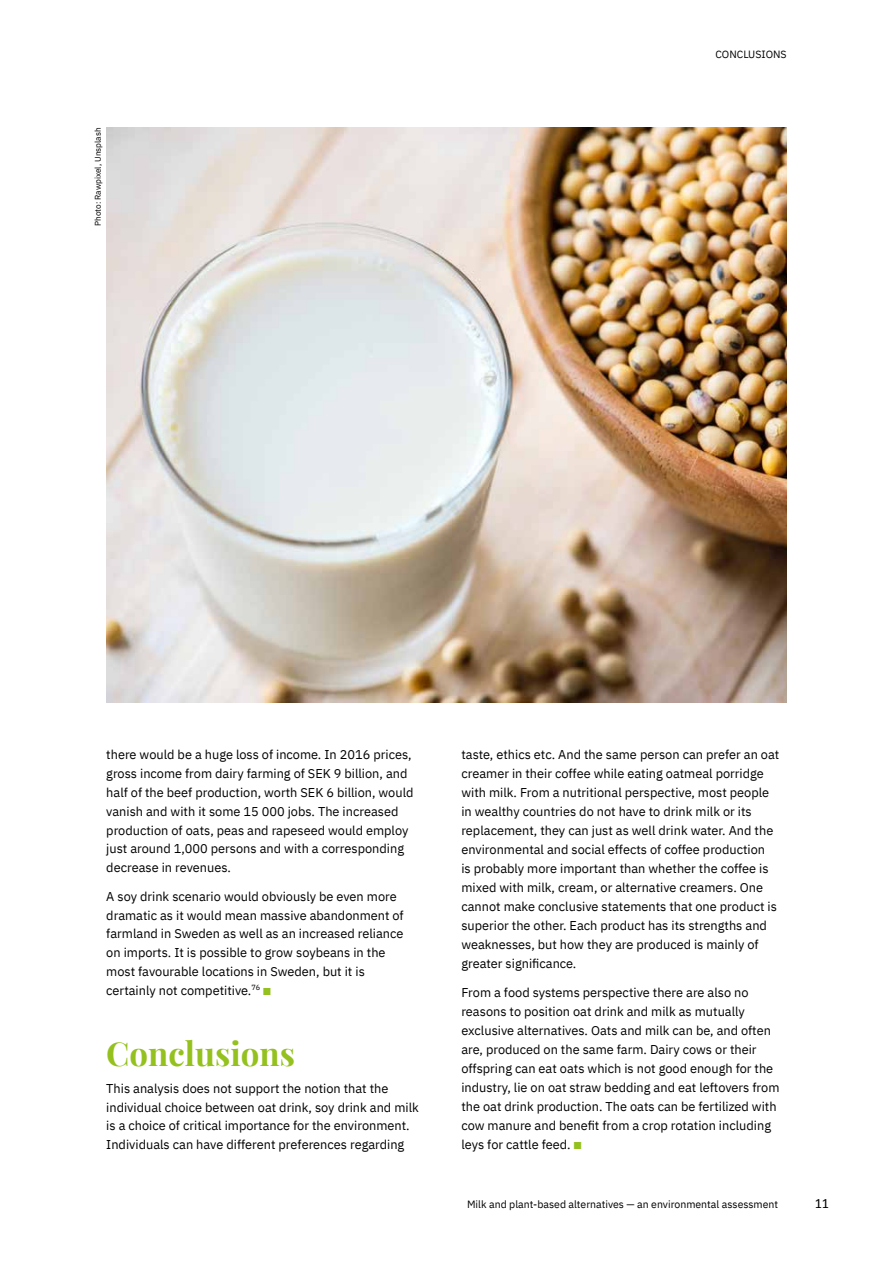
<style>
.page{position:relative;width:893px;height:1263px;background:#fff}
.page>*{position:absolute;margin:0;border:0;box-sizing:border-box;transform-origin:0 0}
.Heading_1{font:700 33px "Playfair Display";color:#95c11f}
.t1{font:14.25px "Calibri";color:#000}
.t2{font:12.75px/19px "IBM Plex Sans";color:#000}
.t3{font:10.5px "IBM Plex Sans";color:#000}
.t4{font:8.25px "IBM Plex Sans";color:#000}
.s1{color:#95c11f}
</style>
<div class="page">
<img style="left:106px;top:128px;width:681px;height:575px">
<p class="t4" style="left:91px;top:226px;width:100px;rotate:-90deg">Photo: Rawpixel, Unsplash</p>
<p class="t3" style="left:716px;top:46px;width:73px">Conclusions</p>
<p class="t2" style="left:106px;top:744px;width:309px">there would be a huge loss of income. In 2016 prices, gross income from dairy farming of SEK 9 billion, and half of the beef production, worth SEK 6 billion, would vanish and with it some 15 000 jobs. The increased production of oats, peas and rapeseed would employ just around 1,000 persons and with a corresponding decrease in revenues.</p>
<p class="t2" style="left:106px;top:886px;width:299px">A soy drink scenario would obviously be even more dramatic as it would mean massive abandonment of farmland in Sweden as well as an increased reliance on imports. It is possible to grow soybeans in the most favourable locations in Sweden, but it is certainly not competitive.<sup>76</sup> <span class="s1">■</span></p>
<h1 class="Heading_1" style="left:106px;top:1027px;width:190px">Conclusions</h1>
<p class="t2" style="left:106px;top:1078px;width:314px">This analysis does not support the notion that the individual choice between oat drink, soy drink and milk is a choice of critical importance for the environment.<br>Individuals can have different preferences regarding</p>
<p class="t2" style="left:461px;top:744px;width:320px">taste, ethics etc. And the same person can prefer an oat creamer in their coffee while eating oatmeal porridge with milk. From a nutritional perspective, most people in wealthy countries do not have to drink milk or its replacement, they can just as well drink water. And the environmental and social effects of coffee production<br>is probably more important than whether the coffee is mixed with milk, cream, or alternative creamers. One cannot make conclusive statements that one product is superior the other. Each product has its strengths and weaknesses, but how they are produced is mainly of greater significance.</p>
<p class="t2" style="left:461px;top:982px;width:320px">From a food systems perspective there are also no reasons to position oat drink and milk as mutually exclusive alternatives. Oats and milk can be, and often are, produced on the same farm. Dairy cows or their offspring can eat oats which is not good enough for the industry, lie on oat straw bedding and eat leftovers from the oat drink production. The oats can be fertilized with cow manure and benefit from a crop rotation including leys for cattle feed. <span class="s1">■</span></p>
<p class="t3" style="left:467px;top:1196px;width:313px">Milk and plant-based alternatives — an environmental assessment</p>
<p class="t1" style="left:815px;top:1194px;width:16px">11</p>
</div>
